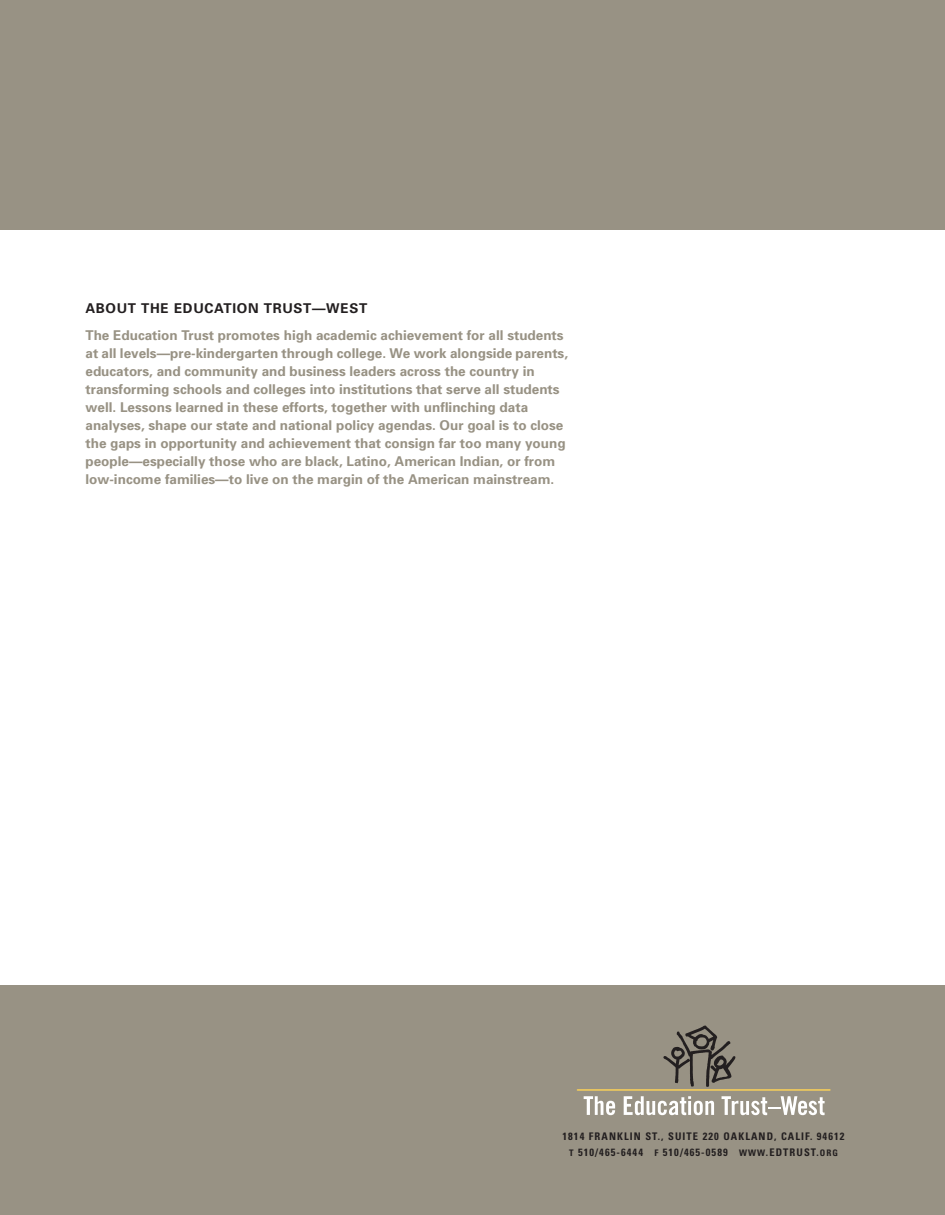
<style>
.page{position:relative;width:945px;height:1215px;background:#fff}
.page>*{position:absolute;margin:0;border:0;box-sizing:border-box;transform-origin:0 0}
.t1{font:700 13.5px/18px "Univers";color:#989284}
.t2{font:700 13.5px "Univers";letter-spacing:.05em;color:#231f20}
.t3{font:700 condensed 10.5px "Univers";letter-spacing:.105em;color:#231f20}
.t4{font:700 condensed 9px "Univers";color:#231f20}
.s1{font-size:9px}
.s2{font-size:10.5px}
</style>
<div class="page">
<div style="left:0;top:986px;width:945px;height:229px;background:#989284"></div>
<div style="left:0;top:0;width:945px;height:230px;background:#989284"></div>
<svg style="left:584px;top:1096px;width:31px;height:19px"></svg>
<svg style="left:624px;top:1096px;width:90px;height:19px"></svg>
<svg style="left:722px;top:1096px;width:103px;height:19px"></svg>
<svg style="left:663px;top:1026px;width:72px;height:61px"></svg>
<hr style="left:577px;top:1089px;width:253px;height:2px;background:#fed356">
<p class="t2" style="left:86px;top:299px;width:283px">About The Education Trust—West</p>
<p class="t1" style="left:86px;top:325px;width:484px">The Education Trust promotes high academic achievement for all students at all levels—pre-kindergarten through college. We work alongside parents, educators, and community and business leaders across the country in transforming schools and colleges into institutions that serve all students well. Lessons learned in these efforts, together with unflinching data analyses, shape our state and national policy agendas. Our goal is to close the gaps in opportunity and achievement that consign far too many young people—especially those who are black, Latino, American Indian, or from low-income families—to live on the margin of the American mainstream.</p>
<p class="t3" style="left:562px;top:1130px;width:40px">1814 FRAN</p>
<p class="t3" style="left:617px;top:1130px;width:136px">KLIN ST., SUITE 220 OAKLAND</p>
<p class="t3" style="left:774px;top:1130px;width:72px">, CALIF. 94612</p>
<p class="t3" style="left:569px;top:1146px;width:180px"><span class="s1">T</span> 510/465-6444 <span class="s1">F</span> 510/465-0589 <span class="s1">WWW</span></p>
<p class="t3" style="left:766px;top:1146px;width:12px">.EDTRUST</p>
<p class="t4" style="left:817px;top:1148px;width:11px"><span class="s2">.</span>ORG</p>
</div>
